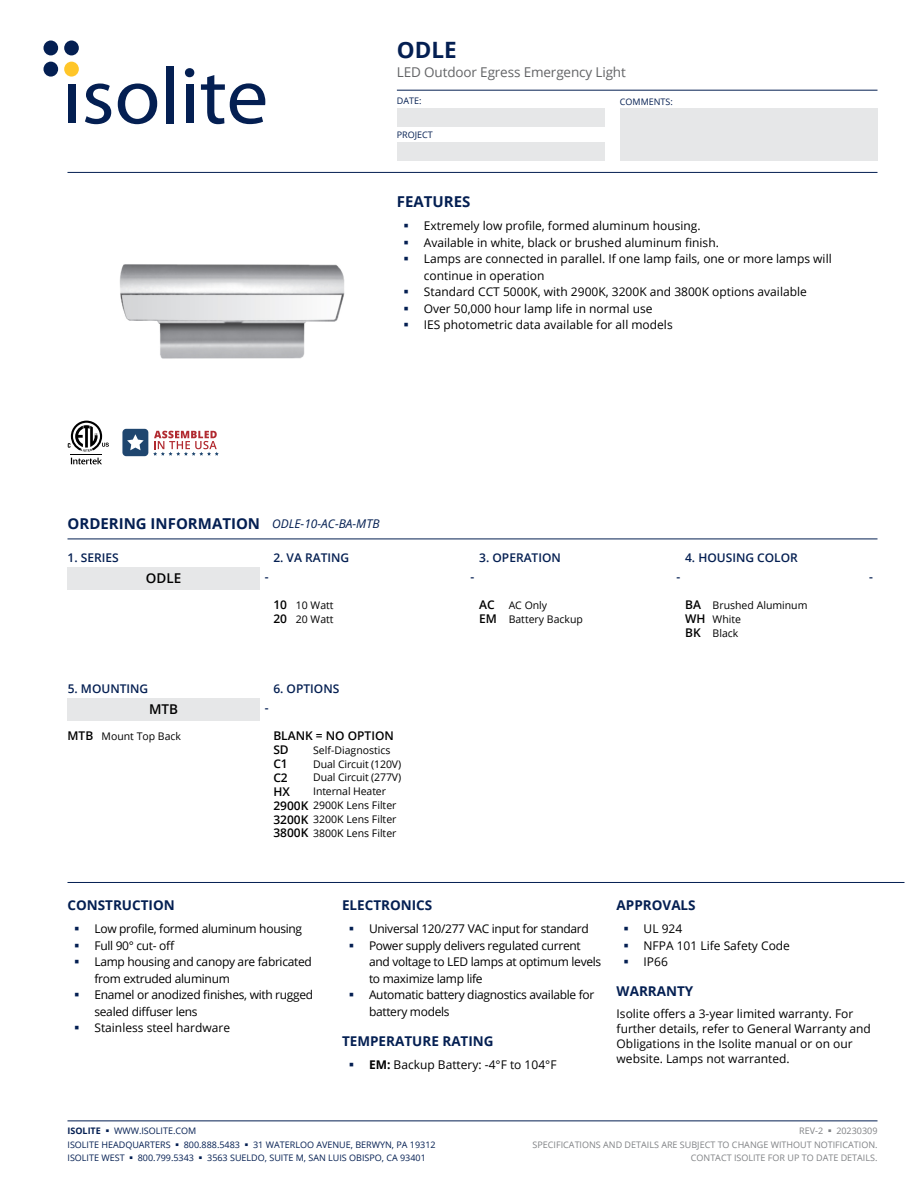
<style>
.page{position:relative;width:918px;height:1188px;background:#fff}
.page>*{position:absolute;margin:0;border:0;box-sizing:border-box;transform-origin:0 0}
.t1{font:700 22.5px "Open Sans";color:#041f52}
.t2{font:700 15px "Open Sans";color:#041f52}
.t3{font:700 13.5px "Open Sans";color:#041f52}
.t4{font:13.5px "Open Sans";letter-spacing:-.01em;color:#636466}
.t5{font:600 13.5px "Open Sans";color:#000}
.t6{font:12px/16.5px "Open Sans";color:#000}
.t7{font:12px/16.5px "Open Sans";letter-spacing:-.025em;color:#000}
.t8{font:600 12px "Open Sans";color:#041f52}
.t9{font:600 12px/13.8px "Open Sans";color:#000}
.t10{font:10.5px/13.8px "Open Sans";color:#000}
.t11{font:9px/13.5px "Open Sans";color:#041f52}
.t12{font:9px/13.5px "Open Sans";color:#808285;text-align:right}
.s1{font-weight:400;font-style:italic;font-size:12px}
.s2{font-weight:600;font-size:12px}
.s3{font-weight:700}
</style>
<div class="page">
<div style="left:397px;top:108px;width:208px;height:19px;background:#e6e7e8"></div>
<div style="left:397px;top:142px;width:208px;height:19px;background:#e6e7e8"></div>
<div style="left:620px;top:108px;width:258px;height:53px;background:#e6e7e8"></div>
<hr style="left:397px;top:90px;width:481px;height:1px;background:#041f52">
<hr style="left:68px;top:172px;width:810px;height:1px;background:#041f52">
<div style="left:68px;top:84px;width:7px;height:39px;background:#041f52"></div>
<svg style="left:85px;top:84px;width:26px;height:40px"></svg>
<svg style="left:118px;top:84px;width:39px;height:40px"></svg>
<div style="left:166px;top:66px;width:8px;height:57px;background:#041f52"></div>
<div style="left:185px;top:68px;width:9px;height:9px;background:#041f52;border-radius:50%"></div>
<div style="left:186px;top:84px;width:7px;height:39px;background:#041f52"></div>
<svg style="left:201px;top:75px;width:64px;height:49px"></svg>
<div style="left:44px;top:40px;width:14px;height:15px;background:#041f52;border-radius:50%"></div>
<div style="left:64px;top:40px;width:15px;height:15px;background:#041f52;border-radius:50%"></div>
<div style="left:44px;top:62px;width:14px;height:15px;background:#041f52;border-radius:50%"></div>
<div style="left:64px;top:62px;width:15px;height:15px;background:#ffc629;border-radius:50%"></div>
<hr style="left:68px;top:539px;width:810px;height:1px;background:#041f52">
<div style="left:68px;top:567px;width:192px;height:23px;background:#e6e7e8"></div>
<img style="left:70px;top:264px;width:275px;height:201px">
<hr style="left:68px;top:1120px;width:810px;height:1px;background:#041f52">
<div style="left:122px;top:429px;width:26px;height:27px;background:#1f466f;border-radius:4px"></div>
<svg style="left:127px;top:434px;width:17px;height:16px"></svg>
<svg style="left:153px;top:431px;width:66px;height:25px"></svg>
<svg style="left:71px;top:458px;width:31px;height:6px"></svg>
<hr style="left:71px;top:454px;width:31px;height:1px;background:#000">
<svg style="left:68px;top:421px;width:41px;height:31px"></svg>
<hr style="left:68px;top:882px;width:836px;height:1px;background:#041f52">
<div style="left:68px;top:698px;width:192px;height:23px;background:#e6e7e8"></div>
<h1 class="t1" style="left:397px;top:34px;width:61px">ODLE</h1>
<p class="t4" style="left:397px;top:63px;width:230px">LED Outdoor Egress Emergency Light</p>
<p class="t11" style="left:397px;top:93px;width:26px">DATE:</p>
<p class="t11" style="left:620px;top:95px;width:55px">COMMENTS:</p>
<p class="t11" style="left:397px;top:127px;width:38px">PROJECT</p>
<p class="t2" style="left:397px;top:191px;width:75px">FEATURES</p>
<p class="t6" style="left:424px;top:217px;width:409px">Extremely low profile, formed aluminum housing.<br>Available in white, black or brushed aluminum finish.<br>Lamps are connected in parallel. If one lamp fails, one or more lamps will continue in operation<br>Standard CCT 5000K, with 2900K, 3200K and 3800K options available Over 50,000 hour lamp life in normal use<br>IES photometric data available for all models</p>
<p class="t2" style="left:68px;top:513px;width:314px">ORDERING INFORMATION <span class="s1">ODLE-10-AC-BA-MTB</span></p>
<p class="t8" style="left:68px;top:549px;width:53px">1. SERIES</p>
<p class="t8" style="left:685px;top:549px;width:114px">4. HOUSING COLOR</p>
<p class="t8" style="left:273px;top:549px;width:77px">2. VA RATING</p>
<p class="t8" style="left:479px;top:549px;width:83px">3. OPERATION</p>
<p class="t5" style="left:146px;top:569px;width:37px">ODLE</p>
<p class="t8" style="left:265px;top:569px;width:5px">-</p>
<p class="t8" style="left:471px;top:569px;width:5px">-</p>
<p class="t8" style="left:676px;top:569px;width:5px">-</p>
<p class="t8" style="left:869px;top:569px;width:5px">-</p>
<p class="t10" style="left:273px;top:598px;width:62px"><span class="s2">10</span> 10 Watt<br><span class="s2">20</span> 20 Watt</p>
<p class="t10" style="left:685px;top:598px;width:124px"><span class="s2">BA</span> Brushed Aluminum<br><span class="s2">WH</span> White<br><span class="s2">BK</span> Black</p>
<p class="t10" style="left:479px;top:598px;width:105px"><span class="s2">AC</span> AC Only<br><span class="s2">EM</span> Battery Backup</p>
<p class="t8" style="left:68px;top:680px;width:82px">5. MOUNTING</p>
<p class="t8" style="left:273px;top:680px;width:67px">6. OPTIONS</p>
<p class="t5" style="left:149px;top:700px;width:31px">MTB</p>
<p class="t8" style="left:265px;top:700px;width:5px">-</p>
<p class="t10" style="left:68px;top:729px;width:115px"><span class="s2">MTB</span> Mount Top Back</p>
<p class="t9" style="left:273px;top:729px;width:122px">BLANK = NO OPTION<br>SD</p>
<p class="t10" style="left:313px;top:743px;width:79px">Self-Diagnostics</p>
<p class="t9" style="left:273px;top:757px;width:16px">C1</p>
<p class="t10" style="left:313px;top:757px;width:90px">Dual Circuit (120V)</p>
<p class="t9" style="left:273px;top:770px;width:16px">C2</p>
<p class="t10" style="left:313px;top:770px;width:90px">Dual Circuit (277V)</p>
<p class="t9" style="left:273px;top:784px;width:18px">HX</p>
<p class="t10" style="left:273px;top:784px;width:125px;text-indent:40px">Internal Heater<br><span class="s2">2900K</span> 2900K Lens Filter<br><span class="s2">3200K</span> 3200K Lens Filter<br><span class="s2">3800K</span> 3800K Lens Filter</p>
<p class="t3" style="left:68px;top:896px;width:109px">CONSTRUCTION</p>
<p class="t7" style="left:94px;top:920px;width:220px">Low profile, formed aluminum housing<br>Full 90° cut- off<br>Lamp housing and canopy are fabricated from extruded aluminum<br>Enamel or anodized finishes, with rugged sealed diffuser lens<br>Stainless steel hardware</p>
<p class="t3" style="left:342px;top:896px;width:92px">ELECTRONICS</p>
<p class="t7" style="left:369px;top:920px;width:234px">Universal 120/277 VAC input for standard Power supply delivers regulated current and voltage to LED lamps at optimum levels to maximize lamp life<br>Automatic battery diagnostics available for battery models</p>
<p class="t3" style="left:342px;top:1031px;width:153px">TEMPERATURE RATING</p>
<p class="t6" style="left:369px;top:1056px;width:189px"><span class="s3">EM:</span> Backup Battery: -4°F to 104°F</p>
<p class="t3" style="left:617px;top:896px;width:81px">APPROVALS</p>
<p class="t6" style="left:644px;top:920px;width:148px">UL 924<br>NFPA 101 Life Safety Code<br>IP66</p>
<p class="t3" style="left:617px;top:982px;width:78px">WARRANTY</p>
<p class="t6" style="left:617px;top:1006px;width:256px;line-height:15px">Isolite offers a 3-year limited warranty. For further details, refer to General Warranty and Obligations in the Isolite manual or on our website. Lamps not warranted.</p>
<p class="t11" style="left:68px;top:1124px;width:370px"><span class="s3">ISOLITE</span> ▪ WWW.ISOLITE.COM<br>ISOLITE HEADQUARTERS ▪ 800.888.5483 ▪ 31 WATERLOO AVENUE, BERWYN, PA 19312<br>ISOLITE WEST ▪ 800.799.5343 ▪ 3563 SUELDO, SUITE M, SAN LUIS OBISPO, CA 93401</p>
<p class="t12" style="left:533px;top:1124px;width:346px">REV-2 ▪ 20230309<br>SPECIFICATIONS AND DETAILS ARE SUBJECT TO CHANGE WITHOUT NOTIFICATION.<br>CONTACT ISOLITE FOR UP TO DATE DETAILS.</p>
</div>
